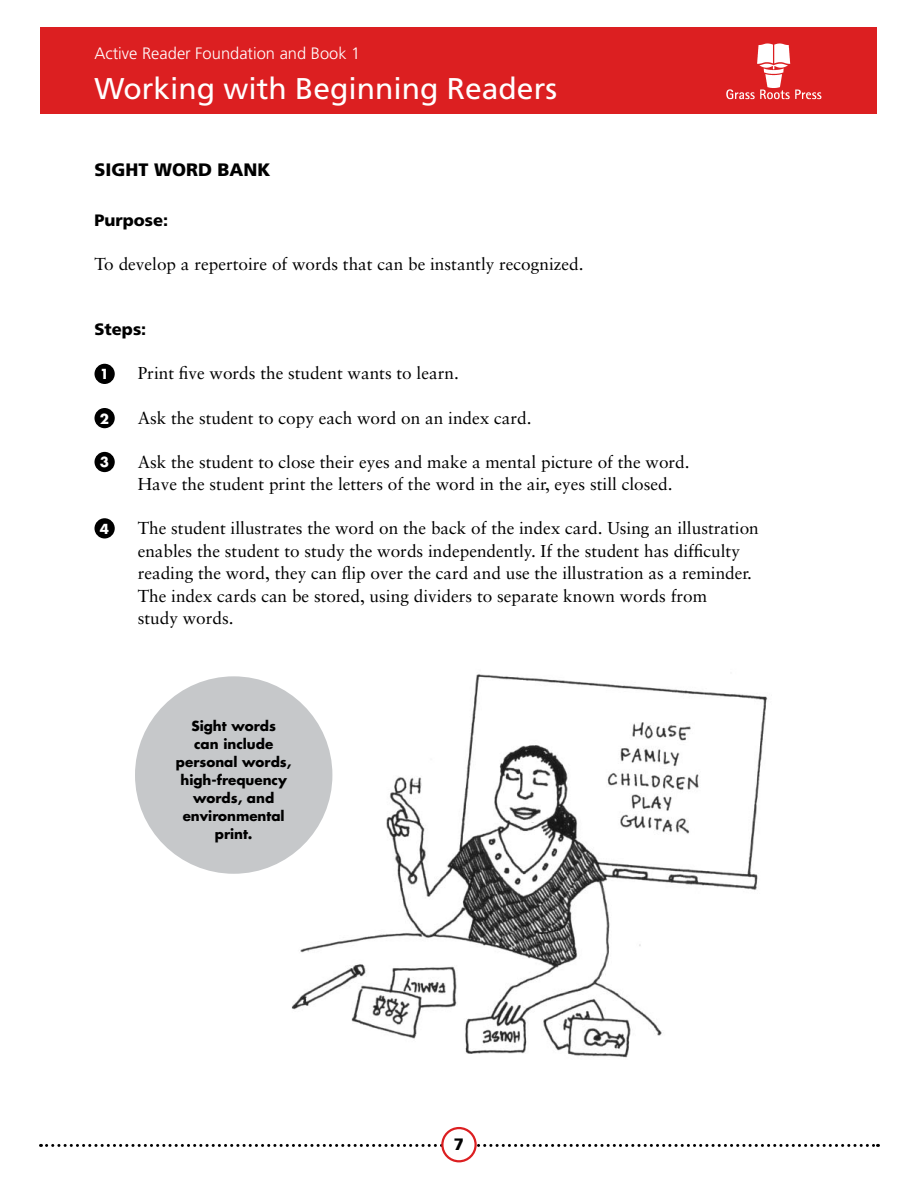
<style>
.page{position:relative;width:918px;height:1188px;background:#fff}
.page>*{position:absolute;margin:0;border:0;box-sizing:border-box;transform-origin:0 0}
.t1{font:30px "Frutiger";color:#fff}
.t2{font:900 18px "Frutiger";color:#000}
.t3{font:17.25px/22.5px "Sabon";color:#000}
.t4{font:300 16.5px "Frutiger";color:#fff}
.t5{font:900 16.5px "Frutiger";color:#000}
.t6{font:700 13.5px/18px "Futura";color:#000;text-align:center}
.t7{font:700 13.5px "Futura";color:#fff}
</style>
<div class="page">
<svg style="left:47px;top:1144px;width:832px;height:3px"></svg>
<div style="left:442px;top:1128px;width:34px;height:33px;background:#fff;border-radius:50%"></div>
<div style="left:441px;top:1127px;width:36px;height:35px;border:2px solid #dc1f21;border-radius:50%"></div>
<div style="left:40px;top:27px;width:838px;height:86px;background:#dc1f21"></div>
<svg style="left:726px;top:44px;width:95px;height:55px"></svg>
<img style="left:289px;top:674px;width:479px;height:384px">
<div style="left:135px;top:676px;width:197px;height:198px;background:#c6c8ca;border-radius:50%"></div>
<div style="left:94px;top:364px;width:21px;height:20px;background:#000;border-radius:50%"></div>
<div style="left:94px;top:408px;width:21px;height:20px;background:#000;border-radius:50%"></div>
<div style="left:94px;top:452px;width:21px;height:20px;background:#000;border-radius:50%"></div>
<div style="left:94px;top:518px;width:21px;height:20px;background:#000;border-radius:50%"></div>
<p class="t4" style="left:94px;top:44px;width:267px">Active Reader Foundation and Book 1</p>
<h1 class="t1" style="left:94px;top:71px;width:464px">Working with Beginning Readers</h1>
<p class="t2" style="left:94px;top:159px;width:178px">Si ght Word Bank</p>
<p class="t5" style="left:94px;top:210px;width:75px">Purpose:</p>
<p class="t3" style="left:94px;top:252px;width:491px">To develop a repertoire of words that can be instantly recognized.</p>
<p class="t5" style="left:94px;top:320px;width:53px">Steps:</p>
<p class="t3" style="left:138px;top:362px;width:323px">Print five words the student wants to learn.</p>
<p class="t3" style="left:138px;top:406px;width:395px">Ask the student to copy each word on an index card.</p>
<p class="t3" style="left:138px;top:450px;width:554px">Ask the student to close their eyes and make a mental picture of the word.<br>Have the student print the letters of the word in the air, eyes still closed.</p>
<p class="t3" style="left:138px;top:517px;width:623px">The student illustrates the word on the back of the index card. Using an illustration enables the student to study the words independently. If the student has difficulty reading the word, they can flip over the card and use the illustration as a reminder.<br>The index cards can be stored, using dividers to separate known words from<br>study words.</p>
<p class="t7" style="left:100px;top:365px;width:11px">1</p>
<p class="t7" style="left:100px;top:409px;width:11px">2</p>
<p class="t7" style="left:100px;top:453px;width:11px">3</p>
<p class="t7" style="left:100px;top:519px;width:11px">4</p>
<p class="t6" style="left:176px;top:717px;width:117px">Sight words<br>can include personal words, high-frequency words, and environmental print.</p>
<p class="t5" style="left:454px;top:1134px;width:12px">7</p>
</div>
